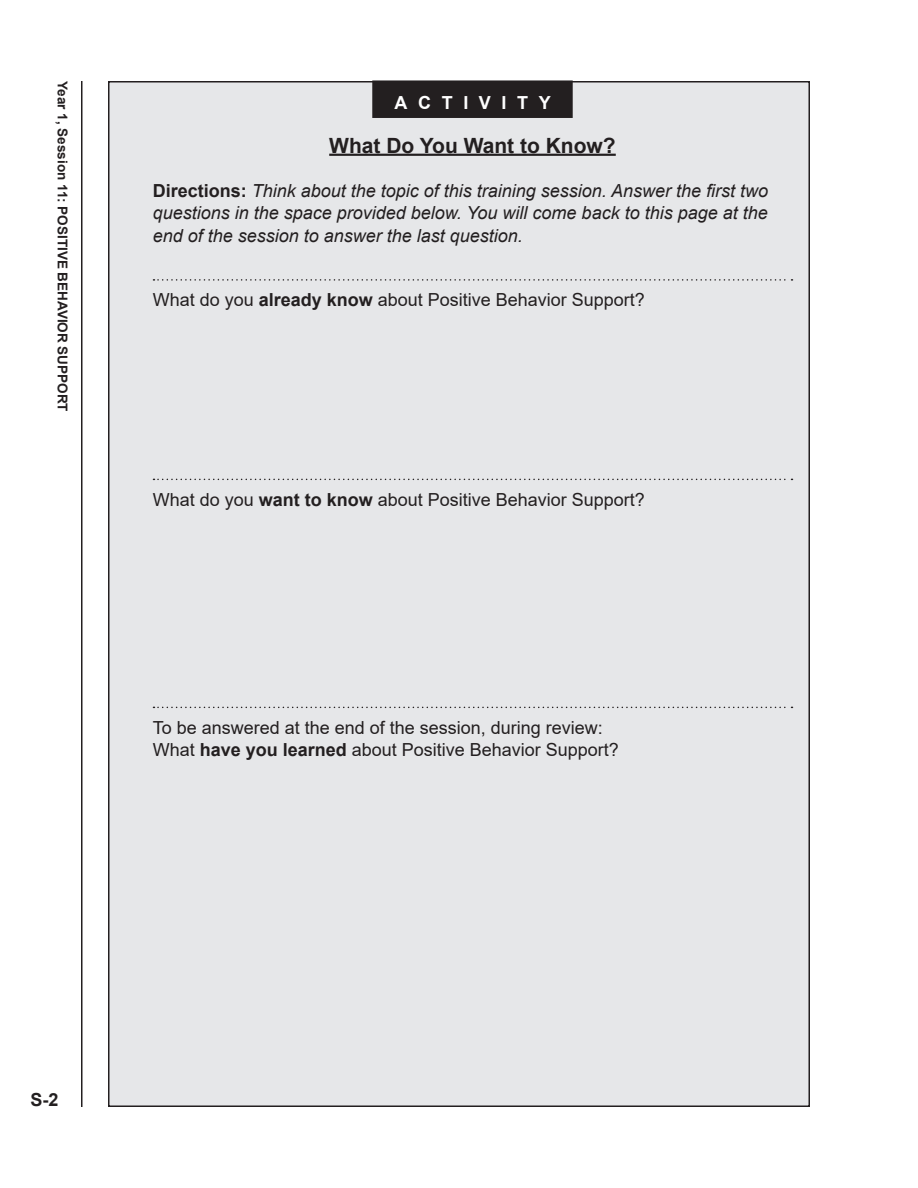
<style>
.page{position:relative;width:918px;height:1188px;background:#fff}
.page>*{position:absolute;margin:0;border:0;box-sizing:border-box;transform-origin:0 0}
.Student_-_Activity_t{font:700 21px "Arial";color:#231f20}
.Student_-_activity_t{font:18px/22.5px "Arial";color:#231f20}
.Student_-_activity_d{font:italic 18px/22.5px "Arial";color:#231f20;text-align:justify}
.Student_-_activity_b{font:700 18px "Arial";letter-spacing:.59em;color:#fff}
.t1{font:700 18px "Arial";color:#231f20}
.t2{font:700 13.5px "Arial";color:#231f20}
.s1{font-weight:700;font-style:normal}
.s2{font-weight:700}
</style>
<div class="page">
<hr style="left:81px;top:81px;width:1px;height:1026px;background:#231f20">
<div style="left:109px;top:82px;width:700px;height:1024px;background:#e6e7e9"></div>
<div style="left:372px;top:80px;width:201px;height:38px;background:#231f20"></div>
<hr style="left:329px;top:154px;width:287px;height:2px;background:#231f20">
<svg style="left:153px;top:279px;width:640px;height:2px"></svg>
<svg style="left:153px;top:479px;width:640px;height:1px"></svg>
<svg style="left:153px;top:707px;width:640px;height:1px"></svg>
<p class="t2" style="left:72px;top:81px;width:332px;rotate:90deg">Year 1, Session 11: POSITIVE BEHAVIOR SUPPORT</p>
<p class="Student_-_activity_b" style="left:394px;top:90px;width:158px">ACTIVITY</p>
<p class="Student_-_Activity_t" style="left:329px;top:130px;width:288px">What Do You Want to Know?</p>
<p class="Student_-_activity_d" style="left:153px;top:179px;width:617px"><span class="s1">Directions:</span> Think about the topic of this training session. Answer the first two questions in the space provided below. You will come back to this page at the end of the session to answer the last question.</p>
<p class="Student_-_activity_t" style="left:153px;top:288px;width:494px">What do you <span class="s2">already know</span> about Positive Behavior Support?</p>
<p class="Student_-_activity_t" style="left:153px;top:488px;width:494px">What do you <span class="s2">want to know</span> about Positive Behavior Support?</p>
<p class="Student_-_activity_t" style="left:153px;top:716px;width:468px">To be answered at the end of the session, during review:<br>What <span class="s2">have you learned</span> about Positive Behavior Support?</p>
<p class="t1" style="left:30px;top:1087px;width:30px">S-2</p>
</div>
